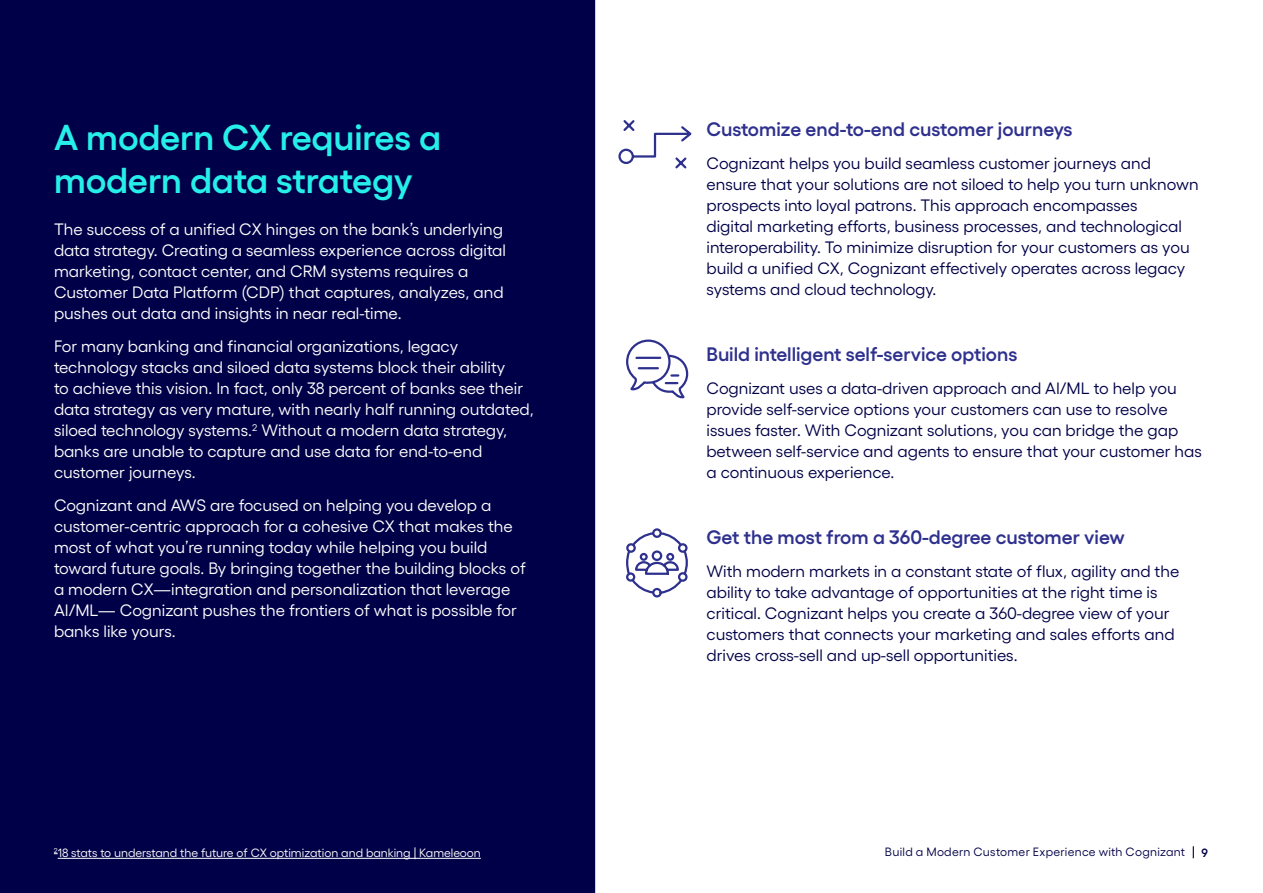
<style>
.page{position:relative;width:1263px;height:893px;background:#fff}
.page>*{position:absolute;margin:0;border:0;box-sizing:border-box;transform-origin:0 0}
.t1{font:600 36px/43.2px "Gellix";letter-spacing:-.01em;color:#26efe9}
.t2{font:600 19.5px "Gellix";color:#2e308e}
.t3{font:16.5px/21px "Gellix";color:#fff}
.t4{font:16.5px/21px "Gellix";color:#000048}
.t5{font:12px "Gellix";color:#fff}
.t6{font:12px "Gellix";letter-spacing:.02em;color:#000048}
.t7{font:600 12px "Gellix";color:#000048}
</style>
<div class="page">
<svg style="left:1193px;top:846px;width:1px;height:12px"></svg>
<div style="left:0;top:0;width:595px;height:893px;background:#000048"></div>
<hr style="left:58px;top:858px;width:423px;height:1px;background:#fff">
<svg style="left:626px;top:528px;width:62px;height:70px"></svg>
<div style="left:626px;top:572px;width:9px;height:10px;border:2px solid #2e308e;border-radius:50%"></div>
<svg style="left:626px;top:339px;width:63px;height:59px"></svg>
<svg style="left:618px;top:120px;width:74px;height:49px"></svg>
<h1 class="t1" style="left:54px;top:112px;width:389px">A modern CX requires a modern data strategy</h1>
<p class="t3" style="left:54px;top:217px;width:453px">The success of a unified CX hinges on the bank’s underlying data strategy. Creating a seamless experience across digital marketing, contact center, and CRM systems requires a Customer Data Platform (CDP) that captures, analyzes, and pushes out data and insights in near real-time.</p>
<p class="t3" style="left:54px;top:334px;width:481px">For many banking and financial organizations, legacy technology stacks and siloed data systems block their ability<br>to achieve this vision. In fact, only 38 percent of banks see their data strategy as very mature, with nearly half running outdated, siloed technology systems.<sup>2</sup> Without a modern data strategy, banks are unable to capture and use data for end-to-end customer journeys.</p>
<p class="t3" style="left:54px;top:493px;width:473px">Cognizant and AWS are focused on helping you develop a customer-centric approach for a cohesive CX that makes the most of what you’re running today while helping you build toward future goals. By bringing together the building blocks of a modern CX—integration and personalization that leverage AI/ML— Cognizant pushes the frontiers of what is possible for banks like yours.</p>
<p class="t5" style="left:54px;top:843px;width:428px"><sup>2</sup>18 stats to understand the future of CX optimization and banking | Kameleoon</p>
<p class="t2" style="left:706px;top:114px;width:367px">Customize end-to-end customer journeys</p>
<p class="t4" style="left:706px;top:151px;width:494px">Cognizant helps you build seamless customer journeys and ensure that your solutions are not siloed to help you turn unknown prospects into loyal patrons. This approach encompasses<br>digital marketing efforts, business processes, and technological interoperability. To minimize disruption for your customers as you build a unified CX, Cognizant effectively operates across legacy systems and cloud technology.</p>
<p class="t2" style="left:706px;top:339px;width:312px">Build intelligent self-service options</p>
<p class="t4" style="left:706px;top:376px;width:497px">Cognizant uses a data-driven approach and AI/ML to help you provide self-service options your customers can use to resolve issues faster. With Cognizant solutions, you can bridge the gap between self-service and agents to ensure that your customer has a continuous experience.</p>
<p class="t2" style="left:706px;top:522px;width:420px">Get the most from a 360-degree customer view</p>
<p class="t4" style="left:706px;top:559px;width:474px">With modern markets in a constant state of flux, agility and the ability to take advantage of opportunities at the right time is critical. Cognizant helps you create a 360-degree view of your customers that connects your marketing and sales efforts and drives cross-sell and up-sell opportunities.</p>
<p class="t6" style="left:885px;top:842px;width:302px">Build a Modern Customer Experience with Cognizant</p>
<p class="t7" style="left:1201px;top:843px;width:8px">9</p>
</div>
